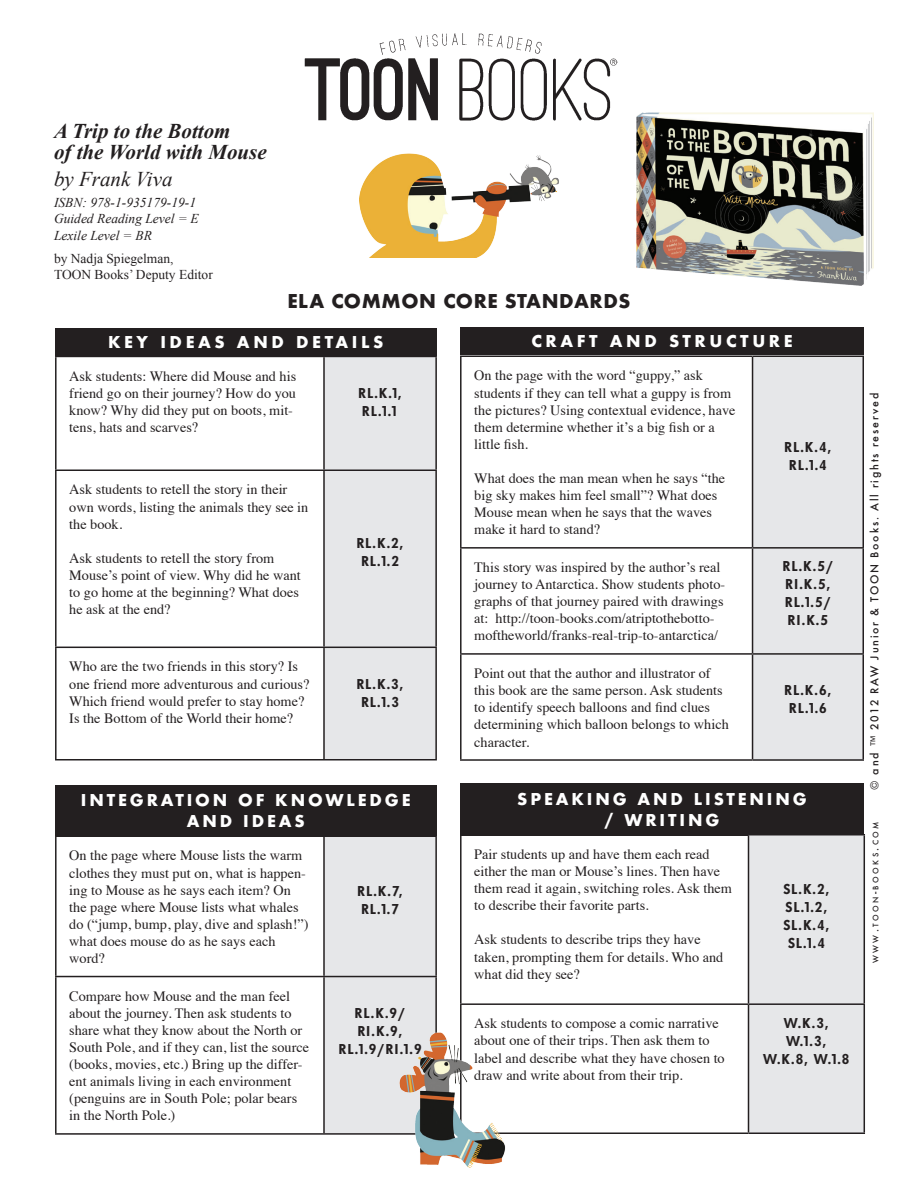
<style>
.page{position:relative;width:918px;height:1188px;background:#fff}
.page>*{position:absolute;margin:0;border:0;box-sizing:border-box;transform-origin:0 0}
.t1{font:italic 700 21px/21px "Times New Roman";color:#231f20}
.t2{font:21px "Futura Bld";letter-spacing:.03em;color:#231f20}
.t3{font:italic 21px "Times New Roman";color:#231f20}
.t4{font:18px/21px "Futura Bld";letter-spacing:.16em;color:#fff;text-align:center}
.t5{font:18px "Futura Bld";letter-spacing:.2em;color:#fff}
.t6{font:15px/18px "Futura Hvy";letter-spacing:.05em;color:#231f20}
.t7{font:14.25px/17.1px "Times";color:#231f20}
.t8{font:italic 13.5px/16.2px "Times New Roman";color:#231f20}
.t9{font:13.5px "Times New Roman";color:#231f20}
.t10{font:12px "Futura Mdm";letter-spacing:.15em;color:#231f20}
.t11{font:8.4px "Futura Mdm";letter-spacing:.285em;color:#231f20}
.s1{font-size:12px}
</style>
<div class="page">
<img style="left:359px;top:153px;width:200px;height:104px">
<img style="left:636px;top:112px;width:238px;height:173px">
<div style="left:55px;top:328px;width:381px;height:28px;background:#231f20"></div>
<div style="left:55px;top:785px;width:381px;height:51px;background:#231f20"></div>
<div style="left:460px;top:327px;width:404px;height:28px;background:#231f20"></div>
<div style="left:325px;top:357px;width:110px;height:402px;background:#e6e7e9"></div>
<hr style="left:55px;top:356px;width:269px;height:1px;background:#231f20">
<hr style="left:55px;top:357px;width:2px;height:113px;background:#231f20">
<hr style="left:324px;top:356px;width:113px;height:1px;background:#231f20">
<hr style="left:323px;top:357px;width:2px;height:113px;background:#231f20">
<hr style="left:435px;top:357px;width:2px;height:113px;background:#231f20">
<hr style="left:55px;top:470px;width:269px;height:1px;background:#231f20">
<hr style="left:55px;top:471px;width:2px;height:176px;background:#231f20">
<hr style="left:324px;top:470px;width:113px;height:1px;background:#231f20">
<hr style="left:323px;top:471px;width:2px;height:176px;background:#231f20">
<hr style="left:435px;top:471px;width:2px;height:176px;background:#231f20">
<hr style="left:55px;top:647px;width:269px;height:1px;background:#231f20">
<hr style="left:55px;top:648px;width:2px;height:111px;background:#231f20">
<hr style="left:324px;top:647px;width:113px;height:1px;background:#231f20">
<hr style="left:323px;top:648px;width:2px;height:111px;background:#231f20">
<hr style="left:435px;top:648px;width:2px;height:111px;background:#231f20">
<hr style="left:55px;top:759px;width:269px;height:1px;background:#231f20">
<hr style="left:324px;top:759px;width:113px;height:1px;background:#231f20">
<div style="left:325px;top:837px;width:110px;height:296px;background:#e6e7e9"></div>
<hr style="left:55px;top:836px;width:269px;height:1px;background:#231f20">
<hr style="left:55px;top:837px;width:2px;height:139px;background:#231f20">
<hr style="left:324px;top:836px;width:113px;height:1px;background:#231f20">
<hr style="left:323px;top:837px;width:2px;height:139px;background:#231f20">
<hr style="left:435px;top:837px;width:2px;height:139px;background:#231f20">
<hr style="left:55px;top:976px;width:269px;height:1px;background:#231f20">
<hr style="left:55px;top:977px;width:2px;height:156px;background:#231f20">
<hr style="left:324px;top:976px;width:113px;height:1px;background:#231f20">
<hr style="left:323px;top:977px;width:2px;height:156px;background:#231f20">
<hr style="left:435px;top:977px;width:2px;height:156px;background:#231f20">
<hr style="left:55px;top:1133px;width:269px;height:2px;background:#231f20">
<hr style="left:324px;top:1133px;width:113px;height:2px;background:#231f20">
<div style="left:753px;top:357px;width:109px;height:402px;background:#e6e7e9"></div>
<hr style="left:460px;top:356px;width:293px;height:1px;background:#231f20">
<hr style="left:460px;top:357px;width:2px;height:190px;background:#231f20">
<hr style="left:753px;top:356px;width:111px;height:1px;background:#231f20">
<hr style="left:752px;top:357px;width:1px;height:190px;background:#231f20">
<hr style="left:862px;top:357px;width:2px;height:190px;background:#231f20">
<hr style="left:460px;top:547px;width:293px;height:2px;background:#231f20">
<hr style="left:460px;top:549px;width:2px;height:104px;background:#231f20">
<hr style="left:753px;top:547px;width:111px;height:2px;background:#231f20">
<hr style="left:752px;top:549px;width:1px;height:104px;background:#231f20">
<hr style="left:862px;top:549px;width:2px;height:104px;background:#231f20">
<hr style="left:460px;top:653px;width:293px;height:2px;background:#231f20">
<hr style="left:460px;top:655px;width:2px;height:104px;background:#231f20">
<hr style="left:753px;top:653px;width:111px;height:2px;background:#231f20">
<hr style="left:752px;top:655px;width:1px;height:104px;background:#231f20">
<hr style="left:862px;top:655px;width:2px;height:104px;background:#231f20">
<hr style="left:460px;top:759px;width:293px;height:2px;background:#231f20">
<hr style="left:753px;top:759px;width:111px;height:2px;background:#231f20">
<div style="left:460px;top:783px;width:404px;height:53px;background:#231f20"></div>
<div style="left:749px;top:836px;width:115px;height:296px;background:#e6e7e9"></div>
<hr style="left:460px;top:835px;width:2px;height:168px;background:#231f20">
<hr style="left:748px;top:834px;width:117px;height:2px;background:#231f20">
<hr style="left:748px;top:835px;width:1px;height:168px;background:#231f20">
<hr style="left:864px;top:835px;width:1px;height:168px;background:#231f20">
<hr style="left:460px;top:1003px;width:289px;height:2px;background:#231f20">
<hr style="left:460px;top:1005px;width:2px;height:127px;background:#231f20">
<hr style="left:748px;top:1003px;width:117px;height:2px;background:#231f20">
<hr style="left:748px;top:1005px;width:1px;height:127px;background:#231f20">
<hr style="left:864px;top:1005px;width:1px;height:127px;background:#231f20">
<hr style="left:460px;top:1132px;width:289px;height:2px;background:#231f20">
<hr style="left:748px;top:1132px;width:117px;height:2px;background:#231f20">
<img style="left:399px;top:1032px;width:107px;height:135px">
<img style="left:304px;top:33px;width:314px;height:88px">
<p class="t1" style="left:54px;top:119px;width:214px">A Trip to the Bottom<br>of the World with Mouse</p>
<p class="t3" style="left:54px;top:165px;width:120px">by Frank Viva</p>
<p class="t8" style="left:54px;top:194px;width:144px">ISBN: 978-1-935179-19-1</p>
<p class="t8" style="left:54px;top:211px;width:146px">Guided Reading Level = E<br>Lexile Level = BR</p>
<p class="t9" style="left:54px;top:249px;width:121px">by Nadja Spiegelman,</p>
<p class="t9" style="left:54px;top:265px;width:160px">TOON Books’ Deputy Editor</p>
<p class="t2" style="left:287px;top:287px;width:345px">ELA COMMON CORE STANDARDS</p>
<p class="t5" style="left:108px;top:330px;width:277px">KEY IDEAS AND DETAILS</p>
<p class="t7" style="left:69px;top:366px;width:228px">Ask students: Where did Mouse and his friend go on their journey? How do you know? Why did they put on boots, mit&shy;tens, hats and scarves?</p>
<p class="t7" style="left:69px;top:480px;width:241px">Ask students to retell the story in their own words, listing the animals they see in the book.</p>
<p class="t7" style="left:69px;top:548px;width:233px">Ask students to retell the story from<br>Mouse’s point of view. Why did he want to go home at the beginning? What does he ask at the end?</p>
<p class="t7" style="left:69px;top:657px;width:242px">Who are the two friends in this story? Is one friend more adventurous and curious?<br>Which friend would prefer to stay home?<br>Is the Bottom of the World their home?</p>
<p class="t6" style="left:358px;top:385px;width:45px">RL.K.1,<br>RL.1.1</p>
<p class="t6" style="left:356px;top:535px;width:49px;text-align:center">RL.K.2,<br>RL.1.2</p>
<p class="t6" style="left:356px;top:676px;width:49px">RL.K.3,</p>
<p class="t6" style="left:361px;top:694px;width:40px">RL.1.3</p>
<p class="t4" style="left:81px;top:791px;width:331px">INTEGRATION OF KNOWLEDGE<br>AND IDEAS</p>
<p class="t7" style="left:69px;top:846px;width:241px">On the page where Mouse lists the warm clothes they must put on, what is happen&shy;ing to Mouse as he says each item? On the page where Mouse lists what whales do (“jump, bump, play, dive and splash!”) what does mouse do as he says each word?</p>
<p class="t7" style="left:69px;top:986px;width:241px">Compare how Mouse and the man feel about the journey. Then ask students to share what they know about the North or South Pole, and if they can, list the source (books, movies, etc.) Bring up the differ&shy;ent animals living in each environment (penguins are in South Pole; polar bears in the North Pole.)</p>
<p class="t6" style="left:357px;top:883px;width:47px">RL.K.7,</p>
<p class="t6" style="left:361px;top:901px;width:40px">RL.1.7</p>
<p class="t6" style="left:338px;top:1005px;width:85px;text-align:center">RL.K.9/<br>RI.K.9,<br>RL.1.9/RI.1.9</p>
<p class="t5" style="left:531px;top:329px;width:263px">CRAFT AND STRUCTURE</p>
<p class="t7" style="left:474px;top:366px;width:263px">On the page with the word “guppy,” ask students if they can tell what a guppy is from the pictures? Using contextual evidence, have them determine whether it’s a big fish or a little fish.</p>
<p class="t7" style="left:474px;top:468px;width:252px">What does the man mean when he says “the big sky makes him feel small”? What does Mouse mean when he says that the waves make it hard to stand?</p>
<p class="t6" style="left:784px;top:439px;width:49px;text-align:center">RL.K.4,<br>RL.1.4</p>
<p class="t7" style="left:474px;top:557px;width:252px">This story was inspired by the author’s real journey to Antarctica. Show students photo&shy;graphs of that journey paired with drawings at: http://toon-books.com/atriptothebotto&shy;moftheworld/franks-real-trip-to-antarctica/</p>
<p class="t6" style="left:782px;top:559px;width:52px">RL.K.5/<br>RI.K.5,</p>
<p class="t6" style="left:785px;top:595px;width:48px">RL.1.5/<br>RI.K.5</p>
<p class="t7" style="left:474px;top:664px;width:256px">Point out that the author and illustrator of this book are the same person. Ask students to identify speech balloons and find clues determining which balloon belongs to which character.</p>
<p class="t6" style="left:784px;top:683px;width:49px">RL.K.6,</p>
<p class="t6" style="left:789px;top:701px;width:40px">RL.1.6</p>
<p class="t4" style="left:517px;top:790px;width:291px">SPEAKING AND LISTENING</p>
<p class="t4" style="left:605px;top:811px;width:116px">/ WRITING</p>
<p class="t7" style="left:474px;top:844px;width:259px">Pair students up and have them each read either the man or Mouse’s lines. Then have them read it again, switching roles. Ask them to describe their favorite parts.</p>
<p class="t7" style="left:474px;top:930px;width:251px">Ask students to describe trips they have taken, prompting them for details. Who and what did they see?</p>
<p class="t6" style="left:783px;top:881px;width:48px">SL.K.2,<br>SL.1.2,</p>
<p class="t6" style="left:783px;top:917px;width:48px;text-align:center">SL.K.4,<br>SL.1.4</p>
<p class="t7" style="left:474px;top:1014px;width:252px">Ask students to compose a comic narrative about one of their trips. Then ask them to label and describe what they have chosen to draw and write about from their trip.</p>
<p class="t6" style="left:784px;top:1015px;width:46px">W.K.3,</p>
<p class="t6" style="left:786px;top:1033px;width:42px">W.1.3,</p>
<p class="t6" style="left:763px;top:1051px;width:88px">W.K.8, W.1.8</p>
<p class="t10" style="left:866px;top:790px;width:398px;rotate:-90deg">© and ™ 2012 RAW Junior &amp; TOON Books. All rights reserved</p>
<p class="t11" style="left:870px;top:963px;width:143px;rotate:-90deg">www<span class="s1">.</span>toon<span class="s1">-</span>books<span class="s1">.</span>com</p>
</div>
